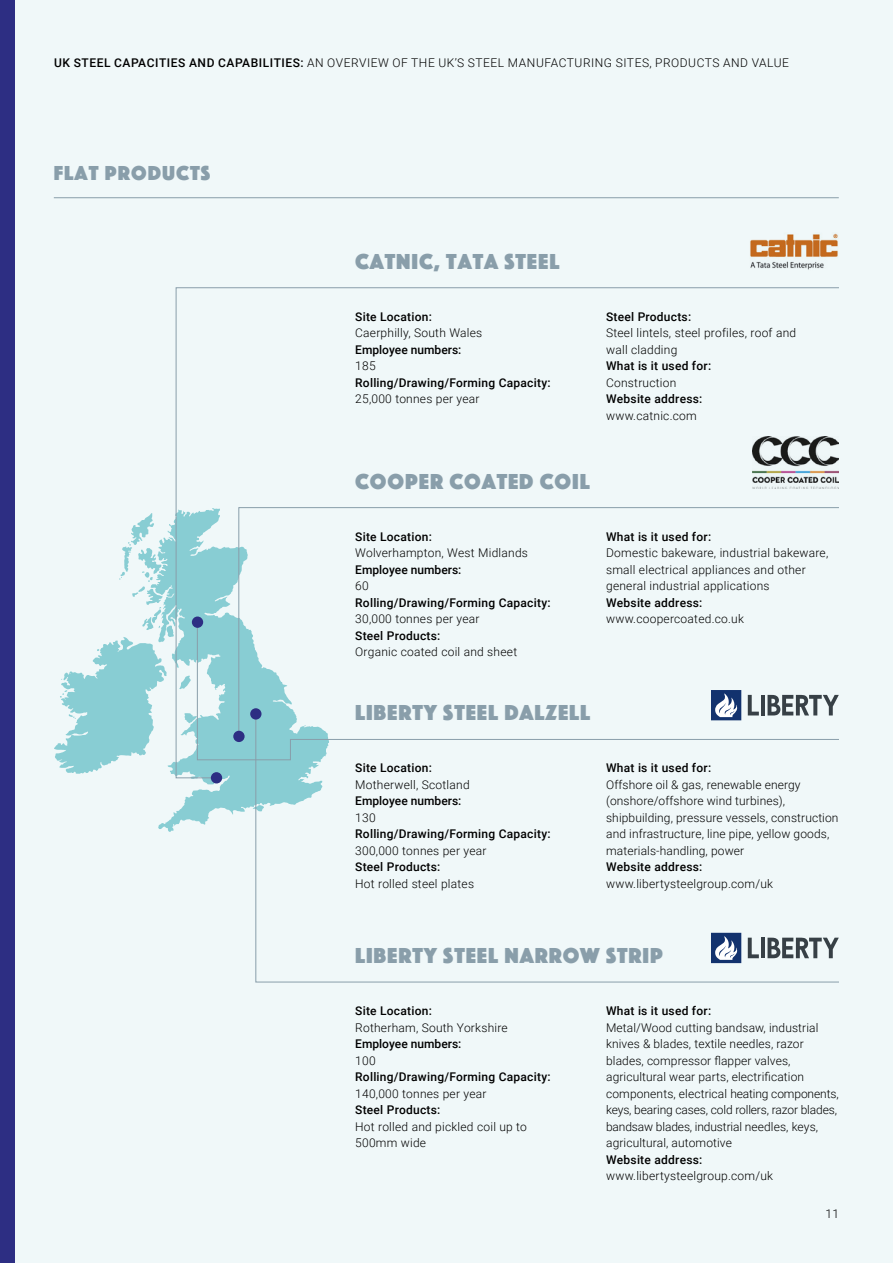
<style>
.page{position:relative;width:893px;height:1263px;background:#f0f8f9}
.page>*{position:absolute;margin:0;border:0;box-sizing:border-box;transform-origin:0 0}
.t1{font:22.5px "Phosphate Solid";letter-spacing:.04em;color:#899eaa}
.t2{font:21px "Phosphate Solid";letter-spacing:.05em;color:#899eaa}
.t3{font:300 12px/16.5px "Roboto";letter-spacing:.02em;color:#000}
.t4{font:500 12px "Roboto";letter-spacing:.02em;color:#000}
.t5{font:300 12px "Roboto";letter-spacing:.045em;color:#000}
.t6{font:500 12px "Roboto";color:#000}
.s1{font-weight:500}
</style>
<div class="page">
<hr style="left:54px;top:197px;width:785px;height:1px;background:#899eaa">
<div style="left:0;top:0;width:14px;height:1263px;background:#2d2e83"></div>
<svg style="left:158px;top:774px;width:97px;height:58px"></svg>
<svg style="left:54px;top:513px;width:121px;height:261px"></svg>
<img style="left:750px;top:233px;width:88px;height:37px">
<svg style="left:175px;top:287px;width:664px;height:492px"></svg>
<svg style="left:238px;top:507px;width:601px;height:118px"></svg>
<svg style="left:197px;top:625px;width:642px;height:135px"></svg>
<svg style="left:255px;top:708px;width:584px;height:275px"></svg>
<div style="left:192px;top:616px;width:11px;height:12px;background:#2d2e83;border-radius:50%"></div>
<div style="left:211px;top:772px;width:11px;height:11px;background:#2d2e83;border-radius:50%"></div>
<div style="left:233px;top:731px;width:12px;height:11px;background:#2d2e83;border-radius:50%"></div>
<div style="left:250px;top:708px;width:11px;height:11px;background:#2d2e83;border-radius:50%"></div>
<p class="t5" style="left:54px;top:54px;width:736px"><span class="s1">UK STEEL CAPACITIES AND CAPABILITIES:</span> AN OVERVIEW OF THE UK’S STEEL MANUFACTURING SITES, PRODUCTS AND VALUE</p>
<h2 class="t2" style="left:54px;top:158px;width:158px">FLAT PRODUCTS</h2>
<h1 class="t1" style="left:355px;top:245px;width:206px">CATNIC, TATA STEEL</h1>
<p class="t4" style="left:355px;top:308px;width:78px">Site Location:</p>
<p class="t3" style="left:355px;top:324px;width:129px">Caerphilly, South Wales</p>
<p class="t6" style="left:355px;top:341px;width:108px">Employee numbers:</p>
<p class="t3" style="left:355px;top:357px;width:22px">185</p>
<p class="t4" style="left:355px;top:374px;width:197px">Rolling/Drawing/Forming Capacity:</p>
<p class="t3" style="left:355px;top:390px;width:126px">25,000 tonnes per year</p>
<p class="t4" style="left:606px;top:308px;width:87px">Steel Products:</p>
<p class="t3" style="left:606px;top:324px;width:192px">Steel lintels, steel profiles, roof and wall cladding</p>
<p class="t4" style="left:606px;top:357px;width:107px">What is it used for:</p>
<p class="t3" style="left:606px;top:374px;width:72px">Construction</p>
<p class="t4" style="left:606px;top:390px;width:98px">Website address:</p>
<p class="t3" style="left:606px;top:407px;width:92px">www.catnic.com</p>
<h1 class="t1" style="left:355px;top:465px;width:236px">COOPER COATED COIL</h1>
<p class="t4" style="left:355px;top:528px;width:78px">Site Location:</p>
<p class="t3" style="left:355px;top:544px;width:174px">Wolverhampton, West Midlands</p>
<p class="t6" style="left:355px;top:561px;width:108px">Employee numbers:</p>
<p class="t3" style="left:355px;top:577px;width:15px">60</p>
<p class="t4" style="left:355px;top:594px;width:197px">Rolling/Drawing/Forming Capacity:</p>
<p class="t3" style="left:355px;top:610px;width:126px">30,000 tonnes per year</p>
<p class="t4" style="left:355px;top:627px;width:87px">Steel Products:</p>
<p class="t3" style="left:355px;top:643px;width:163px">Organic coated coil and sheet</p>
<p class="t4" style="left:606px;top:528px;width:107px">What is it used for:</p>
<p class="t3" style="left:606px;top:544px;width:224px">Domestic bakeware, industrial bakeware, small electrical appliances and other general industrial applications</p>
<p class="t4" style="left:606px;top:594px;width:98px">Website address:</p>
<p class="t3" style="left:606px;top:610px;width:139px">www.coopercoated.co.uk</p>
<h1 class="t1" style="left:355px;top:697px;width:236px">LIBERTY STEEL DALZELL</h1>
<p class="t4" style="left:355px;top:760px;width:78px">Site Location:</p>
<p class="t3" style="left:355px;top:776px;width:116px">Motherwell, Scotland</p>
<p class="t6" style="left:355px;top:793px;width:108px">Employee numbers:</p>
<p class="t3" style="left:355px;top:809px;width:22px">130</p>
<p class="t4" style="left:355px;top:826px;width:197px">Rolling/Drawing/Forming Capacity:</p>
<p class="t3" style="left:355px;top:842px;width:133px">300,000 tonnes per year</p>
<p class="t4" style="left:355px;top:859px;width:87px">Steel Products:</p>
<p class="t3" style="left:355px;top:875px;width:120px">Hot rolled steel plates</p>
<p class="t4" style="left:606px;top:760px;width:107px">What is it used for:</p>
<p class="t3" style="left:606px;top:776px;width:234px">Offshore oil &amp; gas, renewable energy (onshore/offshore wind turbines), shipbuilding, pressure vessels, construction and infrastructure, line pipe, yellow goods, materials-handling, power</p>
<p class="t4" style="left:606px;top:859px;width:98px">Website address:</p>
<p class="t3" style="left:606px;top:875px;width:169px">www.libertysteelgroup.com/uk</p>
<h1 class="t1" style="left:355px;top:939px;width:309px">LIBERTY STEEL NARROW STRIP</h1>
<p class="t4" style="left:355px;top:1002px;width:78px">Site Location:</p>
<p class="t3" style="left:355px;top:1018px;width:154px">Rotherham, South Yorkshire</p>
<p class="t6" style="left:355px;top:1035px;width:108px">Employee numbers:</p>
<p class="t3" style="left:355px;top:1051px;width:22px">100</p>
<p class="t4" style="left:355px;top:1068px;width:197px">Rolling/Drawing/Forming Capacity:</p>
<p class="t3" style="left:355px;top:1084px;width:133px">140,000 tonnes per year</p>
<p class="t4" style="left:355px;top:1101px;width:87px">Steel Products:</p>
<p class="t3" style="left:355px;top:1117px;width:173px">Hot rolled and pickled coil up to<br>500mm wide</p>
<p class="t4" style="left:606px;top:1002px;width:107px">What is it used for:</p>
<p class="t3" style="left:606px;top:1018px;width:234px">Metal/Wood cutting bandsaw, industrial knives &amp; blades, textile needles, razor blades, compressor flapper valves, agricultural wear parts, electrification components, electrical heating components, keys, bearing cases, cold rollers, razor blades, bandsaw blades, industrial needles, keys, agricultural, automotive</p>
<p class="t4" style="left:606px;top:1151px;width:98px">Website address:</p>
<p class="t3" style="left:606px;top:1167px;width:169px">www.libertysteelgroup.com/uk</p>
<p class="t3" style="left:825px;top:1205px;width:15px">11</p>
</div>
